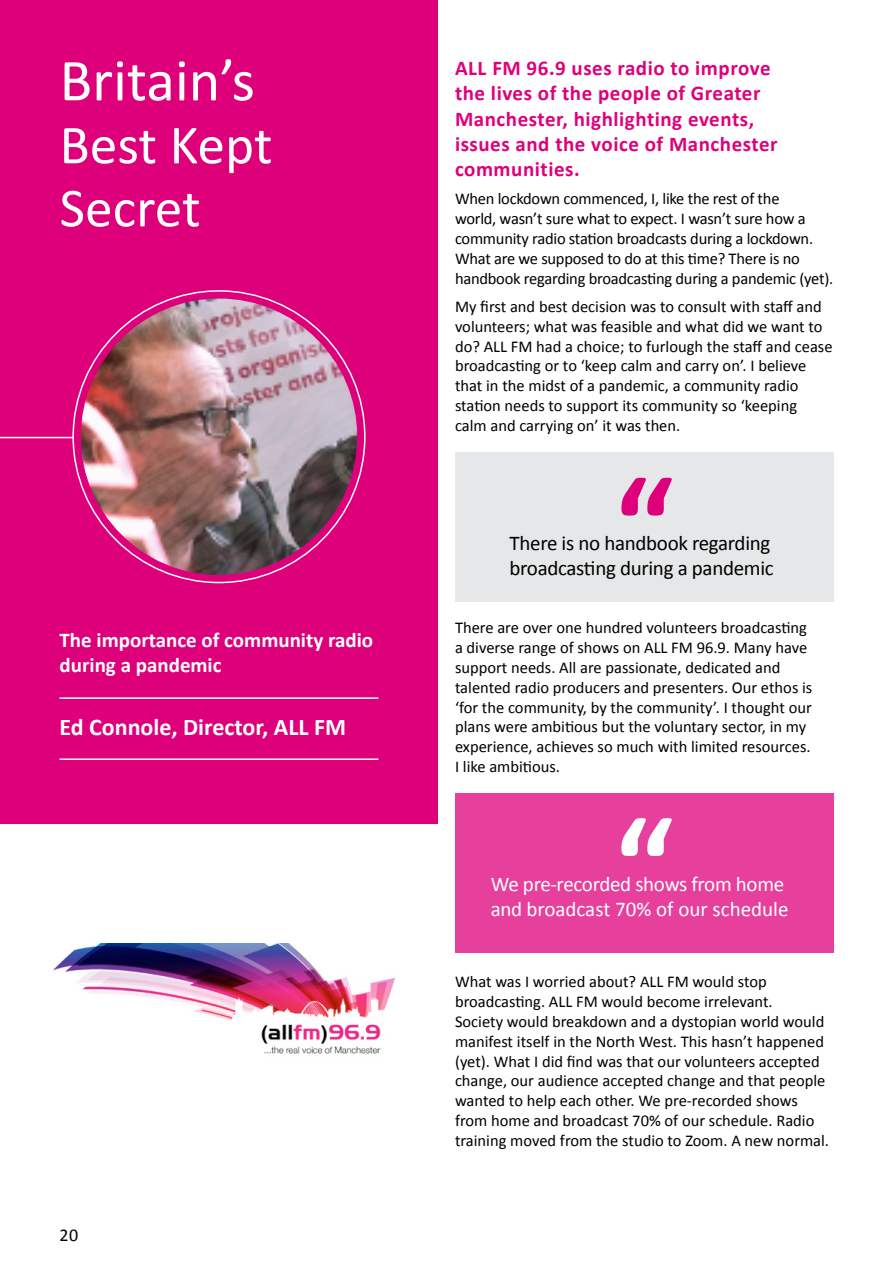
<style>
.page{position:relative;width:893px;height:1263px;background:#fff}
.page>*{position:absolute;margin:0;border:0;box-sizing:border-box;transform-origin:0 0}
.t1{font:700 135px "Calibri";color:#de007b}
.t2{font:700 135px "Calibri";color:#fff}
.t3{font:60px "Calibri";color:#fff}
.t4{font:55.5px/63px "Calibri";color:#fff}
.t5{font:700 24px "Calibri";color:#fff}
.t6{font:700 21px/25.2px "Calibri";letter-spacing:.025em;color:#de007b}
.t7{font:21px/25.2px "Calibri";letter-spacing:-.015em;color:#fff}
.t8{font:21px/25.2px "Calibri";letter-spacing:-.015em;color:#000}
.t9{font:700 21px/25.2px "Calibri";color:#fff}
.t10{font:18px "Calibri";color:#000}
.t11{font:16.5px/19.8px "Calibri";color:#000}
</style>
<div class="page">
<div style="left:0;top:0;width:438px;height:823px;background:#de007b"></div>
<img style="left:81px;top:298px;width:276px;height:277px;border-radius:138px">
<hr style="left:0;top:437px;width:73px;height:1px;background:#fff">
<hr style="left:60px;top:697px;width:318px;height:2px;background:#fff">
<hr style="left:60px;top:758px;width:318px;height:2px;background:#fff">
<img style="left:53px;top:943px;width:342px;height:111px">
<div style="left:455px;top:453px;width:378px;height:149px;background:#e6e7e8"></div>
<div style="left:455px;top:793px;width:378px;height:159px;background:#e6409c"></div>
<h2 class="t3" style="left:60px;top:39px;width:197px">Britain’s</h2>
<h3 class="t4" style="left:60px;top:112px;width:214px">Best Kept<br>Secret</h3>
<p class="t9" style="left:60px;top:627px;width:315px">The importance of community radio during a pandemic</p>
<h3 class="t5" style="left:60px;top:710px;width:288px">Ed Connole, Director, ALL FM</h3>
<p class="t10" style="left:60px;top:1222px;width:20px">20</p>
<p class="t6" style="left:455px;top:55px;width:324px">ALL FM 96.9 uses radio to improve the lives of the people of Greater<br>Manchester, highlighting events, issues and the voice of Manchester communities.</p>
<p class="t11" style="left:455px;top:189px;width:380px">When lockdown commenced, I, like the rest of the<br>world, wasn’t sure what to expect. I wasn’t sure how a community radio station broadcasts during a lockdown.<br>What are we supposed to do at this time? There is no handbook regarding broadcasting during a pandemic (yet).</p>
<p class="t11" style="left:455px;top:296px;width:379px">My first and best decision was to consult with staff and volunteers; what was feasible and what did we want to do? ALL FM had a choice; to furlough the staff and cease broadcasting or to ‘keep calm and carry on’. I believe that in the midst of a pandemic, a community radio station needs to support its community so ‘keeping calm and carrying on’ it was then.</p>
<h1 class="t1" style="left:615px;top:430px;width:60px">“</h1>
<p class="t8" style="left:510px;top:530px;width:266px">There is no handbook regarding broadcasting during a pandemic</p>
<p class="t11" style="left:455px;top:617px;width:359px">There are over one hundred volunteers broadcasting a diverse range of shows on ALL FM 96.9. Many have support needs. All are passionate, dedicated and talented radio producers and presenters. Our ethos is ‘for the community, by the community’. I thought our plans were ambitious but the voluntary sector, in my experience, achieves so much with limited resources.<br>I like ambitious.</p>
<h1 class="t2" style="left:615px;top:770px;width:60px">“</h1>
<p class="t7" style="left:491px;top:870px;width:299px">We pre-recorded shows from home and broadcast 70% of our schedule</p>
<p class="t11" style="left:455px;top:971px;width:376px">What was I worried about? ALL FM would stop broadcasting. ALL FM would become irrelevant.<br>Society would breakdown and a dystopian world would manifest itself in the North West. This hasn’t happened (yet). What I did find was that our volunteers accepted change, our audience accepted change and that people wanted to help each other. We pre-recorded shows from home and broadcast 70% of our schedule. Radio training moved from the studio to Zoom. A new normal.</p>
</div>
